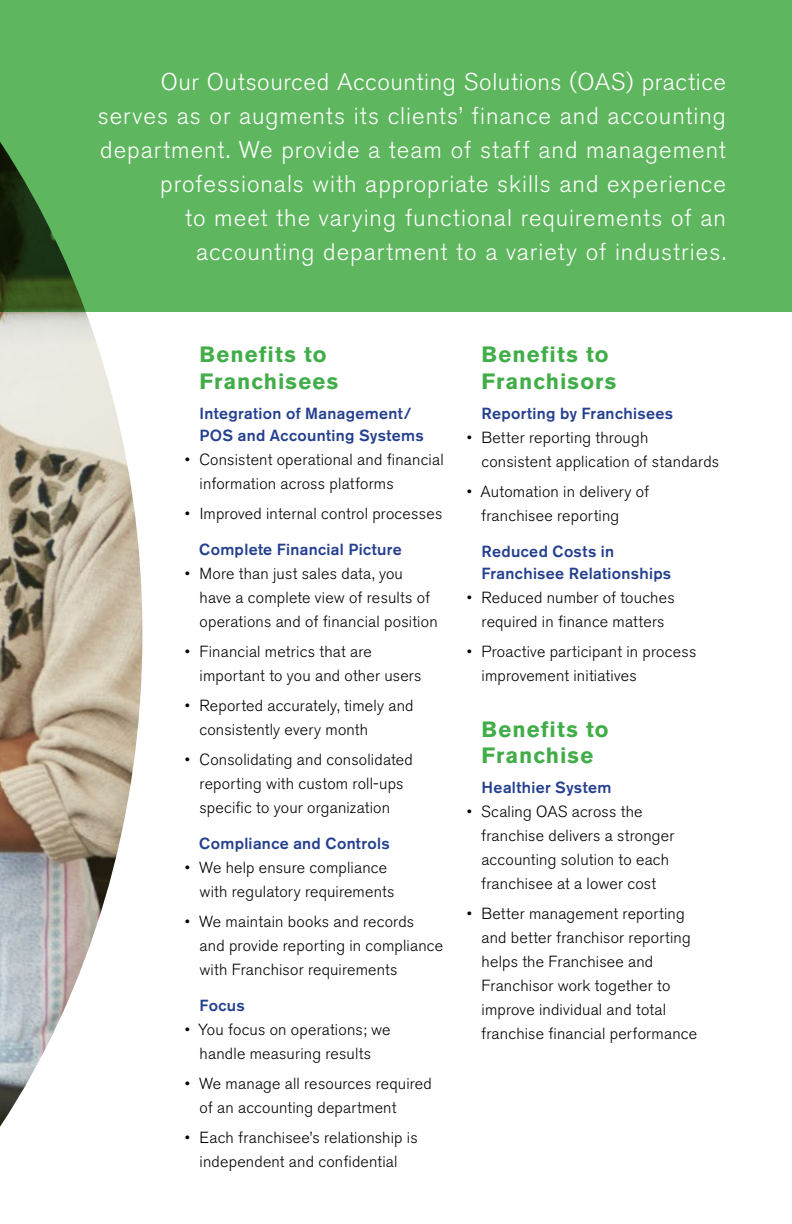
<style>
.page{position:relative;width:792px;height:1224px;background:#fff}
.page>*{position:absolute;margin:0;border:0;box-sizing:border-box;transform-origin:0 0}
.t1{font:300 24px/34px "Akzidenz Grotesk BE";letter-spacing:.04em;color:#fff;text-align:right}
.t2{font:700 22px/26.4px "Akzidenz Grotesk BE";letter-spacing:.05em;color:#41ad49}
.t3{font:300 16px/24px "Akzidenz Grotesk BE";letter-spacing:.015em;color:#000}
.t4{font:500 16px/22px "Akzidenz Grotesk BE";letter-spacing:.02em;color:#25408f}
</style>
<div class="page">
<img style="left:112px;top:397px;width:30px;height:476px">
<div style="left:0;top:0;width:792px;height:312px;background:#5eb65e"></div>
<svg style="left:0;top:142px;width:112px;height:985px"></svg>
<p class="t1" style="left:98px;top:65px;width:630px">Our Outsourced Accounting Solutions (OAS) practice serves as or augments its clients’ finance and accounting department. We provide a team of staff and management professionals with appropriate skills and experience<br>to meet the varying functional requirements of an accounting department to a variety of industries.</p>
<h2 class="t2" style="left:199px;top:341px;width:140px">Benefits to<br>Franchisees</h2>
<p class="t4" style="left:199px;top:402px;width:226px">Integration of Management/<br>POS and Accounting Systems</p>
<p class="t3" style="left:200px;top:447px;width:246px;text-indent:-15px">• Consistent operational and financial information across platforms</p>
<p class="t3" style="left:185px;top:501px;width:259px">• Improved internal control processes</p>
<p class="t4" style="left:199px;top:538px;width:204px">Complete Financial Picture</p>
<p class="t3" style="left:199px;top:561px;width:240px;text-indent:-15px">• More than just sales data, you have a complete view of results of operations and of financial position</p>
<p class="t3" style="left:200px;top:639px;width:223px;text-indent:-15px">• Financial metrics that are important to you and other users</p>
<p class="t3" style="left:200px;top:693px;width:216px;text-indent:-15px">• Reported accurately, timely and consistently every month</p>
<p class="t3" style="left:185px;top:747px;width:230px;text-align:center">• Consolidating and consolidated reporting with custom roll-ups specific to your organization</p>
<p class="t4" style="left:199px;top:832px;width:192px">Compliance and Controls</p>
<p class="t3" style="left:199px;top:855px;width:197px;text-indent:-15px">• We help ensure compliance with regulatory requirements</p>
<p class="t3" style="left:199px;top:909px;width:245px;text-indent:-15px">• We maintain books and records and provide reporting in compliance with Franchisor requirements</p>
<p class="t4" style="left:200px;top:994px;width:47px">Focus</p>
<p class="t3" style="left:185px;top:1017px;width:207px;text-align:center">• You focus on operations; we handle measuring results</p>
<p class="t3" style="left:199px;top:1071px;width:234px;text-indent:-15px">• We manage all resources required of an accounting department</p>
<p class="t3" style="left:185px;top:1125px;width:234px;text-align:center">• Each franchisee’s relationship is independent and confidential</p>
<h2 class="t2" style="left:481px;top:341px;width:136px">Benefits to<br>Franchisors</h2>
<p class="t4" style="left:482px;top:402px;width:193px">Reporting by Franchisees</p>
<p class="t3" style="left:481px;top:425px;width:239px;text-indent:-15px">• Better reporting through consistent application of standards</p>
<p class="t3" style="left:481px;top:479px;width:170px;text-indent:-14px">• Automation in delivery of franchisee reporting</p>
<p class="t4" style="left:482px;top:540px;width:191px">Reduced Costs in<br>Franchisee Relationships</p>
<p class="t3" style="left:467px;top:585px;width:209px;text-align:center">• Reduced number of touches required in finance matters</p>
<p class="t3" style="left:482px;top:639px;width:216px;text-indent:-15px">• Proactive participant in process improvement initiatives</p>
<h2 class="t2" style="left:481px;top:716px;width:129px">Benefits to<br>Franchise</h2>
<p class="t4" style="left:482px;top:777px;width:131px">Healthier System</p>
<p class="t3" style="left:481px;top:800px;width:195px;text-indent:-14px">• Scaling OAS across the franchise delivers a stronger accounting solution to each franchisee at a lower cost</p>
<p class="t3" style="left:481px;top:902px;width:218px;text-indent:-14px">• Better management reporting and better franchisor reporting helps the Franchisee and<br>Franchisor work together to improve individual and total franchise financial performance</p>
</div>
